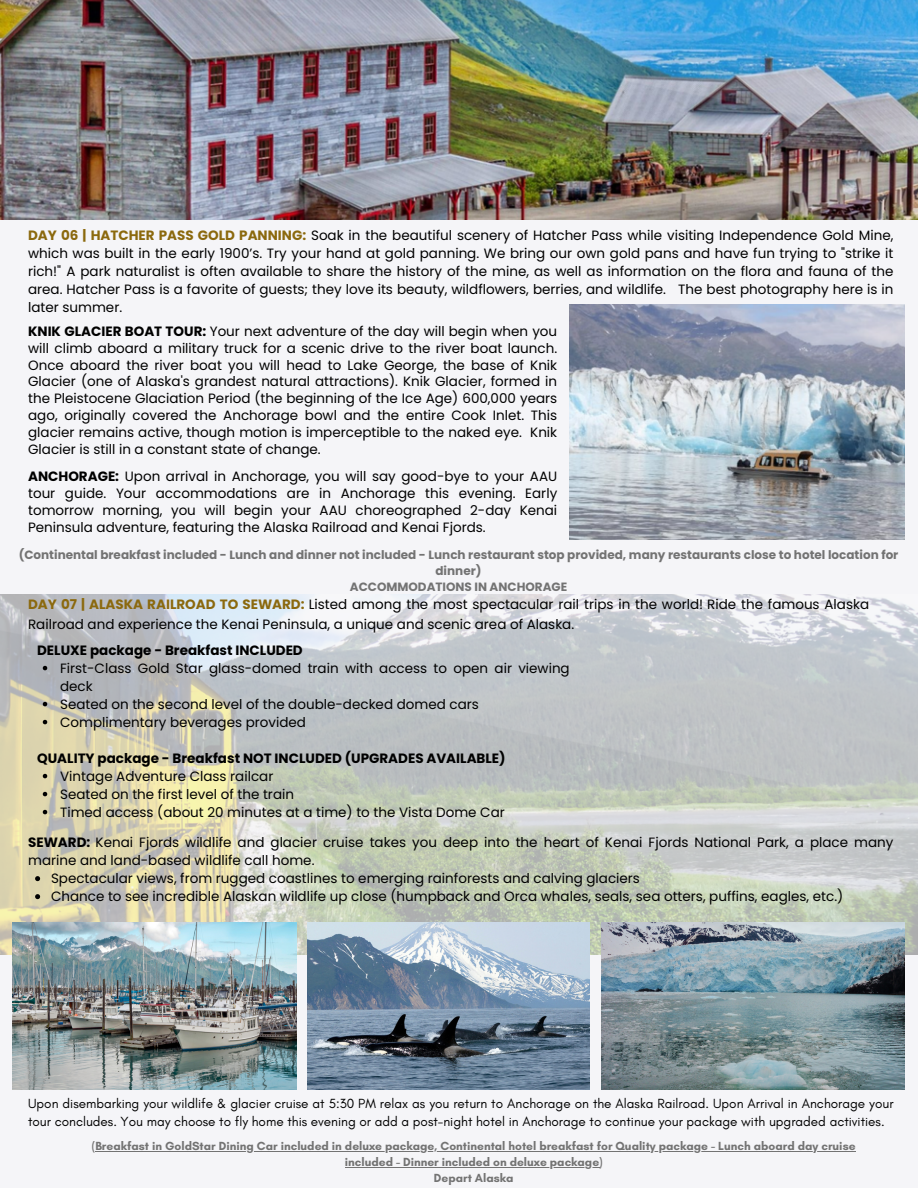
<style>
.page{position:relative;width:918px;height:1188px;background:#f5f5f8}
.page>*{position:absolute;margin:0;border:0;box-sizing:border-box;transform-origin:0 0}
.t1{font:13.5px/16.8px "Poppins";color:#000;text-align:justify}
.t2{font:13.5px/18px "Glacial Indifference";color:#000}
.t3{font:700 13.5px "Poppins";color:#000}
.t4{font:700 12px/16px "Glacial Indifference";color:#737373;text-align:center}
.t5{font:700 12px/16px "Poppins";color:#737373;text-align:center}
.s1{font-weight:700;color:#8b690e}
.s2{font-weight:700}
</style>
<div class="page">
<img style="left:0;top:0;width:918px;height:219px">
<img style="left:569px;top:304px;width:336px;height:235px">
<img style="left:0;top:594px;width:918px;height:360px">
<img style="left:13px;top:922px;width:283px;height:168px">
<img style="left:602px;top:922px;width:302px;height:168px">
<img style="left:308px;top:922px;width:281px;height:168px">
<svg style="left:43px;top:666px;width:4px;height:4px"></svg>
<svg style="left:43px;top:702px;width:4px;height:4px"></svg>
<svg style="left:43px;top:720px;width:4px;height:4px"></svg>
<svg style="left:43px;top:774px;width:4px;height:4px"></svg>
<svg style="left:43px;top:792px;width:4px;height:4px"></svg>
<svg style="left:43px;top:810px;width:4px;height:4px"></svg>
<svg style="left:35px;top:876px;width:5px;height:5px"></svg>
<svg style="left:35px;top:894px;width:5px;height:5px"></svg>
<hr style="left:95px;top:1151px;width:761px;height:1px;background:#737373">
<hr style="left:345px;top:1167px;width:254px;height:1px;background:#737373">
<p class="t1" style="left:28px;top:227px;width:867px;line-height:18px"><span class="s1">DAY 06 | HATCHER PASS GOLD PANNING:</span> Soak in the beautiful scenery of Hatcher Pass while visiting Independence Gold Mine, which was built in the early 1900’s. Try your hand at gold panning. We bring our own gold pans and have fun trying to "strike it rich!" A park naturalist is often available to share the history of the mine, as well as information on the flora and fauna of the area. Hatcher Pass is a favorite of guests; they love its beauty, wildflowers, berries, and wildlife. The best photography here is in later summer.</p>
<h2 class="t1" style="left:28px;top:323px;width:531px"><span class="s2">KNIK GLACIER BOAT TOUR:</span> Your next adventure of the day will begin when you will climb aboard a military truck for a scenic drive to the river boat launch.<br>Once aboard the river boat you will head to Lake George, the base of Knik Glacier (one of Alaska's grandest natural attractions). Knik Glacier, formed in the Pleistocene Glaciation Period (the beginning of the Ice Age) 600,000 years ago, originally covered the Anchorage bowl and the entire Cook Inlet. This glacier remains active, though motion is imperceptible to the naked eye. Knik Glacier is still in a constant state of change.</h2>
<h1 class="t1" style="left:28px;top:468px;width:531px"><span class="s2">ANCHORAGE:</span> Upon arrival in Anchorage, you will say good-bye to your AAU tour guide. Your accommodations are in Anchorage this evening. Early tomorrow morning, you will begin your AAU choreographed 2-day Kenai Peninsula adventure, featuring the Alaska Railroad and Kenai Fjords.</h1>
<p class="t5" style="left:19px;top:547px;width:881px">(Continental breakfast included - Lunch and dinner not included - Lunch restaurant stop provided, many restaurants close to hotel location for dinner)</p>
<h2 class="t5" style="left:350px;top:579px;width:219px">ACCOMMODATIONS IN ANCHORAGE</h2>
<p class="t1" style="left:28px;top:595px;width:843px;line-height:19.2px"><span class="s1">DAY 07 | ALASKA RAILROAD TO SEWARD:</span> Listed among the most spectacular rail trips in the world! Ride the famous Alaska<br>Railroad and experience the Kenai Peninsula, a unique and scenic area of Alaska.</p>
<p class="t3" style="left:37px;top:640px;width:267px">DELUXE package - Breakfast INCLUDED</p>
<p class="t1" style="left:60px;top:659px;width:511px;line-height:18px">First-Class Gold Star glass-domed train with access to open air viewing deck</p>
<h1 class="t1" style="left:60px;top:695px;width:420px">Seated on the second level of the double-decked domed cars</h1>
<p class="t1" style="left:60px;top:713px;width:247px">Complimentary beverages provided</p>
<p class="t3" style="left:37px;top:748px;width:470px">QUALITY package - Breakfast NOT INCLUDED (UPGRADES AVAILABLE)</p>
<p class="t1" style="left:60px;top:767px;width:215px">Vintage Adventure Class railcar</p>
<h2 class="t1" style="left:60px;top:785px;width:236px">Seated on the first level of the train</h2>
<p class="t1" style="left:60px;top:803px;width:446px">Timed access (about 20 minutes at a time) to the Vista Dome Car</p>
<p class="t1" style="left:28px;top:833px;width:867px;line-height:18px"><span class="s2">SEWARD:</span> Kenai Fjords wildlife and glacier cruise takes you deep into the heart of Kenai Fjords National Park, a place many marine and land-based wildlife call home.</p>
<p class="t1" style="left:51px;top:870px;width:590px">Spectacular views, from rugged coastlines to emerging rainforests and calving glaciers</p>
<p class="t1" style="left:51px;top:888px;width:794px">Chance to see incredible Alaskan wildlife up close (humpback and Orca whales, seals, sea otters, puffins, eagles, etc.)</p>
<p class="t2" style="left:28px;top:1095px;width:867px">Upon disembarking your wildlife &amp; glacier cruise at 5:30 PM relax as you return to Anchorage on the Alaska Railroad. Upon Arrival in Anchorage your tour concludes. You may choose to fly home this evening or add a post-night hotel in Anchorage to continue your package with upgraded activities.</p>
<p class="t4" style="left:92px;top:1137px;width:765px">(Breakfast in GoldStar Dining Car included in deluxe package, Continental hotel breakfast for Quality package - Lunch aboard day cruise</p>
<p class="t4" style="left:345px;top:1153px;width:259px">included - Dinner included on deluxe package)<br>Depart Alaska</p>
</div>
